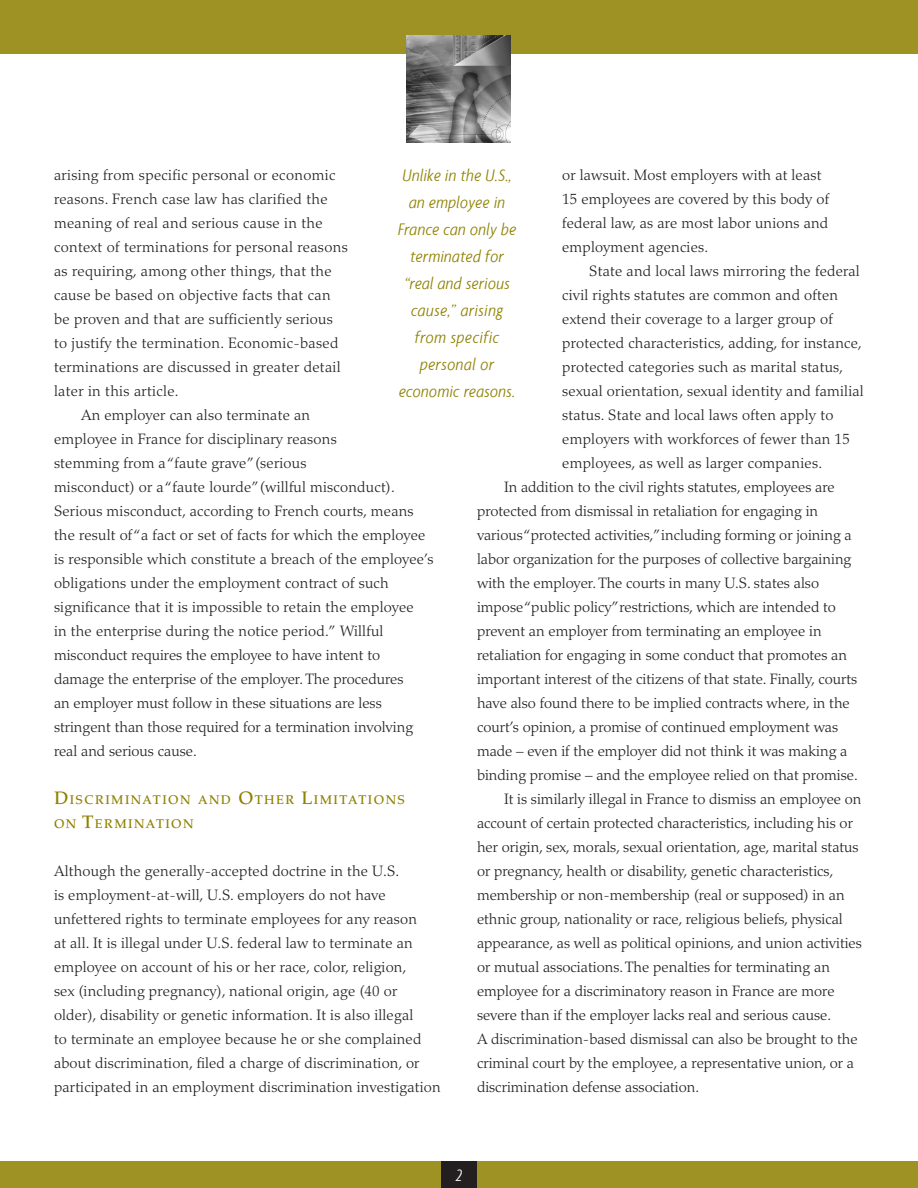
<style>
.page{position:relative;width:918px;height:1188px;background:#fff}
.page>*{position:absolute;margin:0;border:0;box-sizing:border-box;transform-origin:0 0}
.t1{font:italic 300 condensed 18px/27px "Agenda";letter-spacing:.025em;color:#8f8100;text-align:center}
.t2{font:italic 300 condensed 18px "Agenda";color:#fff}
.t3{font:300 15px/24px "Palatino";letter-spacing:.005em;color:#231f20}
.t4{font:500 12.6px/24px "Palatino";letter-spacing:.115em;color:#8f8100}
.s1{font-size:18px}
</style>
<div class="page">
<div style="left:0;top:0;width:918px;height:54px;background:#9f9225"></div>
<img style="left:407px;top:35px;width:103px;height:108px">
<div style="left:0;top:1161px;width:918px;height:27px;background:#9f9225"></div>
<div style="left:441px;top:1161px;width:36px;height:27px;background:#231f20"></div>
<p class="t1" style="left:398px;top:162px;width:120px">Unlike in the U.S., an employee in<br>France can only be terminated for “real and serious cause,” arising from specific personal or economic reasons.</p>
<p class="t3" style="left:54px;top:164px;width:295px">arising from specific personal or economic reasons. French case law has clarified the meaning of real and serious cause in the context of terminations for personal reasons as requiring, among other things, that the cause be based on objective facts that can be proven and that are sufficiently serious to justify the termination. Economic-based terminations are discussed in greater detail later in this article.</p>
<p class="t3" style="left:54px;top:404px;width:381px;text-indent:27px">An employer can also terminate an<br>employee in France for disciplinary reasons<br>stemming from a “faute grave” (serious<br>misconduct) or a “faute lourde” (willful misconduct).<br>Serious misconduct, according to French courts, means the result of “a fact or set of facts for which the employee is responsible which constitute a breach of the employee’s obligations under the employment contract of such significance that it is impossible to retain the employee<br>in the enterprise during the notice period.” Willful misconduct requires the employee to have intent to damage the enterprise of the employer. The procedures<br>an employer must follow in these situations are less stringent than those required for a termination involving real and serious cause.</p>
<p class="t4" style="left:54px;top:788px;width:353px"><span class="s1">D</span>ISCRIMINATION AND <span class="s1">O</span>THER <span class="s1">L</span>IMITATIONS<br>ON <span class="s1">T</span>ERMINATION</p>
<p class="t3" style="left:54px;top:860px;width:388px">Although the generally-accepted doctrine in the U.S.<br>is employment-at-will, U.S. employers do not have unfettered rights to terminate employees for any reason<br>at all. It is illegal under U.S. federal law to terminate an employee on account of his or her race, color, religion,<br>sex (including pregnancy), national origin, age (40 or older), disability or genetic information. It is also illegal<br>to terminate an employee because he or she complained about discrimination, filed a charge of discrimination, or participated in an employment discrimination investigation</p>
<p class="t3" style="left:562px;top:164px;width:269px">or lawsuit. Most employers with at least 15 employees are covered by this body of federal law, as are most labor unions and employment agencies.</p>
<p class="t3" style="left:562px;top:260px;width:303px;text-indent:27px">State and local laws mirroring the federal civil rights statutes are common and often extend their coverage to a larger group of protected characteristics, adding, for instance, protected categories such as marital status, sexual orientation, sexual identity and familial status. State and local laws often apply to employers with workforces of fewer than 15 employees, as well as larger companies.</p>
<p class="t3" style="left:477px;top:476px;width:382px;text-indent:27px">In addition to the civil rights statutes, employees are protected from dismissal in retaliation for engaging in various “protected activities,”including forming or joining a labor organization for the purposes of collective bargaining with the employer. The courts in many U.S. states also impose “public policy”restrictions, which are intended to prevent an employer from terminating an employee in retaliation for engaging in some conduct that promotes an important interest of the citizens of that state. Finally, courts have also found there to be implied contracts where, in the court’s opinion, a promise of continued employment was made – even if the employer did not think it was making a binding promise – and the employee relied on that promise.</p>
<p class="t3" style="left:477px;top:788px;width:386px;text-indent:27px">It is similarly illegal in France to dismiss an employee on account of certain protected characteristics, including his or her origin, sex, morals, sexual orientation, age, marital status or pregnancy, health or disability, genetic characteristics, membership or non-membership (real or supposed) in an ethnic group, nationality or race, religious beliefs, physical appearance, as well as political opinions, and union activities or mutual associations. The penalties for terminating an employee for a discriminatory reason in France are more severe than if the employer lacks real and serious cause.<br>A discrimination-based dismissal can also be brought to the criminal court by the employee, a representative union, or a discrimination defense association.</p>
<p class="t2" style="left:456px;top:1165px;width:8px">2</p>
</div>
